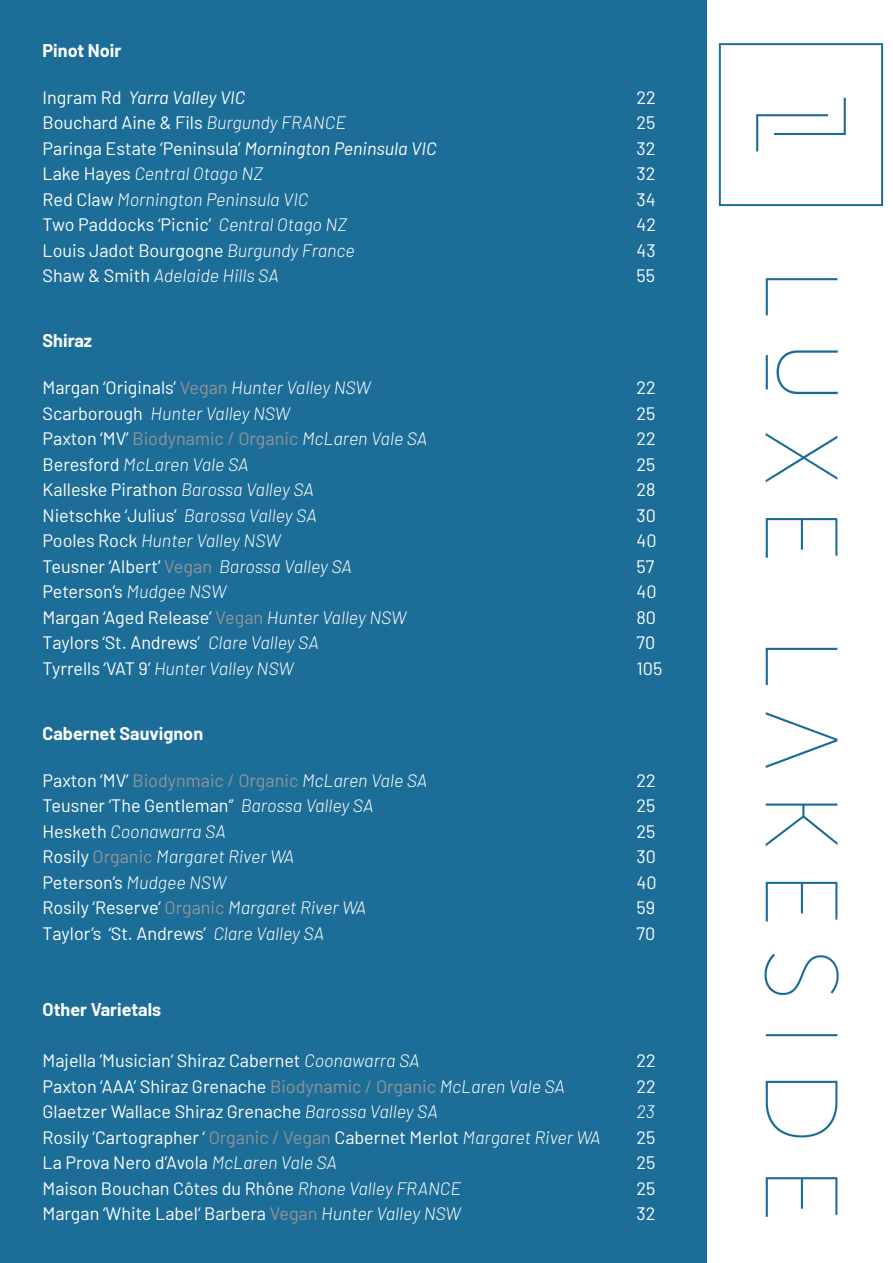
<style>
.page{position:relative;width:893px;height:1263px;background:#fff}
.page>*{position:absolute;margin:0;border:0;box-sizing:border-box;transform-origin:0 0}
.t1{font:18px "Barlow";color:#fff}
.t2{font:italic 300 18px "Barlow";color:#fff}
.t3{font:18px "Barlow";color:#939598}
.t4{font:700 18px "Barlow";color:#fff}
.t5{font:italic 18px "Barlow";color:#fff}
.s1{font-style:normal}
.s2{font-weight:300;font-style:italic}
.s3{font-style:italic}
.s4{font-weight:400;font-style:normal}
.s5{color:#939598}
.s6{color:#fff}
.s7{font-weight:300;font-style:italic;color:#fff}
.s8{font-weight:400;font-style:normal;color:#939598}
</style>
<div class="page">
<img style="left:718px;top:43px;width:166px;height:1174px">
<div style="left:0;top:1px;width:706px;height:1262px;background:#1c6d97"></div>
<p class="t4" style="left:43px;top:37px;width:80px">Pinot Noir</p>
<p class="t5" style="left:43px;top:84px;width:204px"><span class="s1">Ingram Rd</span> Yarra Valley VIC</p>
<p class="t1" style="left:637px;top:84px;width:21px">22</p>
<p class="t1" style="left:43px;top:110px;width:305px">Bouchard Aine &amp; Fils <span class="s2">Burgundy FRANCE</span></p>
<p class="t1" style="left:637px;top:110px;width:20px">25</p>
<p class="t1" style="left:43px;top:135px;width:396px">Paringa Estate ‘Peninsula’ <span class="s3">Mornington Peninsula VIC</span></p>
<p class="t1" style="left:637px;top:135px;width:20px">32</p>
<p class="t2" style="left:43px;top:161px;width:222px"><span class="s4">Lake Hayes</span> Central Otago NZ</p>
<p class="t1" style="left:637px;top:161px;width:20px">32</p>
<p class="t2" style="left:43px;top:186px;width:267px"><span class="s4">Red Claw</span> Mornington Peninsula VIC</p>
<p class="t1" style="left:637px;top:186px;width:21px">34</p>
<p class="t1" style="left:43px;top:212px;width:306px">Two Paddocks ‘Picnic’ <span class="s2">Central Otago NZ</span></p>
<p class="t1" style="left:637px;top:212px;width:21px">42</p>
<p class="t1" style="left:43px;top:237px;width:314px">Louis Jadot Bourgogne <span class="s2">Burgundy France</span></p>
<p class="t1" style="left:637px;top:237px;width:21px">43</p>
<p class="t2" style="left:43px;top:263px;width:238px"><span class="s4">Shaw &amp; Smith</span> Adelaide Hills SA</p>
<p class="t1" style="left:637px;top:263px;width:20px">55</p>
<p class="t4" style="left:43px;top:327px;width:51px">Shiraz</p>
<p class="t1" style="left:43px;top:375px;width:330px">Margan ‘Originals’ <span class="s5">Vegan</span> <span class="s2">Hunter Valley NSW</span></p>
<p class="t1" style="left:637px;top:375px;width:21px">22</p>
<p class="t2" style="left:43px;top:400px;width:249px"><span class="s4">Scarborough</span> Hunter Valley NSW</p>
<p class="t1" style="left:637px;top:400px;width:20px">25</p>
<p class="t3" style="left:43px;top:426px;width:386px"><span class="s6">Paxton ‘MV’</span> Biodynamic / Organic <span class="s7">McLaren Vale SA</span></p>
<p class="t1" style="left:637px;top:426px;width:21px">22</p>
<p class="t2" style="left:43px;top:451px;width:207px"><span class="s4">Beresford</span> McLaren Vale SA</p>
<p class="t1" style="left:637px;top:451px;width:20px">25</p>
<p class="t1" style="left:43px;top:477px;width:273px">Kalleske Pirathon <span class="s2">Barossa Valley SA</span></p>
<p class="t1" style="left:637px;top:477px;width:21px">28</p>
<p class="t1" style="left:43px;top:502px;width:276px">Nietschke ‘Julius’ <span class="s2">Barossa Valley SA</span></p>
<p class="t1" style="left:637px;top:502px;width:21px">30</p>
<p class="t2" style="left:43px;top:528px;width:240px"><span class="s4">Pooles Rock</span> Hunter Valley NSW</p>
<p class="t1" style="left:637px;top:528px;width:22px">40</p>
<p class="t1" style="left:43px;top:553px;width:311px">Teusner ‘Albert’ <span class="s5">Vegan</span> <span class="s2">Barossa Valley SA</span></p>
<p class="t1" style="left:637px;top:553px;width:19px">57</p>
<p class="t1" style="left:43px;top:579px;width:185px">Peterson’s <span class="s2">Mudgee NSW</span></p>
<p class="t1" style="left:637px;top:579px;width:22px">40</p>
<p class="t1" style="left:43px;top:604px;width:366px">Margan ‘Aged Release’ <span class="s5">Vegan</span> <span class="s2">Hunter Valley NSW</span></p>
<p class="t1" style="left:637px;top:604px;width:21px">80</p>
<p class="t1" style="left:43px;top:630px;width:278px">Taylors ‘St. Andrews’ <span class="s2">Clare Valley SA</span></p>
<p class="t1" style="left:637px;top:630px;width:20px">70</p>
<p class="t2" style="left:43px;top:655px;width:253px"><span class="s4">Tyrrells ‘VAT 9’</span> Hunter Valley NSW</p>
<p class="t1" style="left:637px;top:655px;width:27px">105</p>
<p class="t4" style="left:43px;top:720px;width:162px">Cabernet Sauvignon</p>
<p class="t3" style="left:43px;top:767px;width:386px"><span class="s6">Paxton ‘MV’</span> Biodynmaic / Organic <span class="s7">McLaren Vale SA</span></p>
<p class="t1" style="left:637px;top:767px;width:21px">22</p>
<p class="t1" style="left:43px;top:793px;width:332px">Teusner ‘The Gentleman” <span class="s2">Barossa Valley SA</span></p>
<p class="t1" style="left:637px;top:793px;width:20px">25</p>
<p class="t2" style="left:43px;top:818px;width:185px"><span class="s4">Hesketh</span> Coonawarra SA</p>
<p class="t1" style="left:637px;top:818px;width:20px">25</p>
<p class="t2" style="left:43px;top:844px;width:253px"><span class="s4">Rosily</span> <span class="s8">Organic</span> Margaret River WA</p>
<p class="t1" style="left:637px;top:844px;width:21px">30</p>
<p class="t1" style="left:43px;top:869px;width:185px">Peterson’s <span class="s2">Mudgee NSW</span></p>
<p class="t1" style="left:637px;top:869px;width:22px">40</p>
<p class="t1" style="left:43px;top:895px;width:325px">Rosily ‘Reserve’ <span class="s5">Organic</span> <span class="s2">Margaret River WA</span></p>
<p class="t1" style="left:637px;top:895px;width:20px">59</p>
<p class="t1" style="left:43px;top:920px;width:283px">Taylor’s ‘St. Andrews’ <span class="s2">Clare Valley SA</span></p>
<p class="t1" style="left:637px;top:920px;width:20px">70</p>
<p class="t4" style="left:43px;top:996px;width:120px">Other Varietals</p>
<p class="t1" style="left:43px;top:1048px;width:378px">Majella ’Musician‘ Shiraz Cabernet <span class="s2">Coonawarra SA</span></p>
<p class="t1" style="left:637px;top:1048px;width:21px">22</p>
<p class="t1" style="left:43px;top:1073px;width:524px">Paxton ‘AAA’ Shiraz Grenache <span class="s5">Biodynamic / Organic</span> <span class="s2">McLaren Vale SA</span></p>
<p class="t1" style="left:637px;top:1073px;width:21px">22</p>
<p class="t1" style="left:43px;top:1099px;width:397px">Glaetzer Wallace Shiraz Grenache <span class="s2">Barossa Valley SA</span></p>
<p class="t2" style="left:637px;top:1099px;width:20px">23</p>
<p class="t1" style="left:43px;top:1124px;width:560px">Rosily ‘Cartographer ‘ <span class="s5">Organic / Vegan</span> Cabernet Merlot <span class="s2">Margaret River WA</span></p>
<p class="t1" style="left:637px;top:1124px;width:20px">25</p>
<p class="t1" style="left:43px;top:1150px;width:296px">La Prova Nero d’Avola <span class="s2">McLaren Vale SA</span></p>
<p class="t1" style="left:637px;top:1150px;width:20px">25</p>
<p class="t1" style="left:43px;top:1175px;width:420px">Maison Bouchan Côtes du Rhône <span class="s2">Rhone Valley FRANCE</span></p>
<p class="t1" style="left:637px;top:1175px;width:20px">25</p>
<p class="t1" style="left:43px;top:1201px;width:420px">Margan ‘White Label‘ Barbera <span class="s5">Vegan</span> <span class="s2">Hunter Valley NSW</span></p>
<p class="t1" style="left:637px;top:1201px;width:20px">32</p>
</div>
